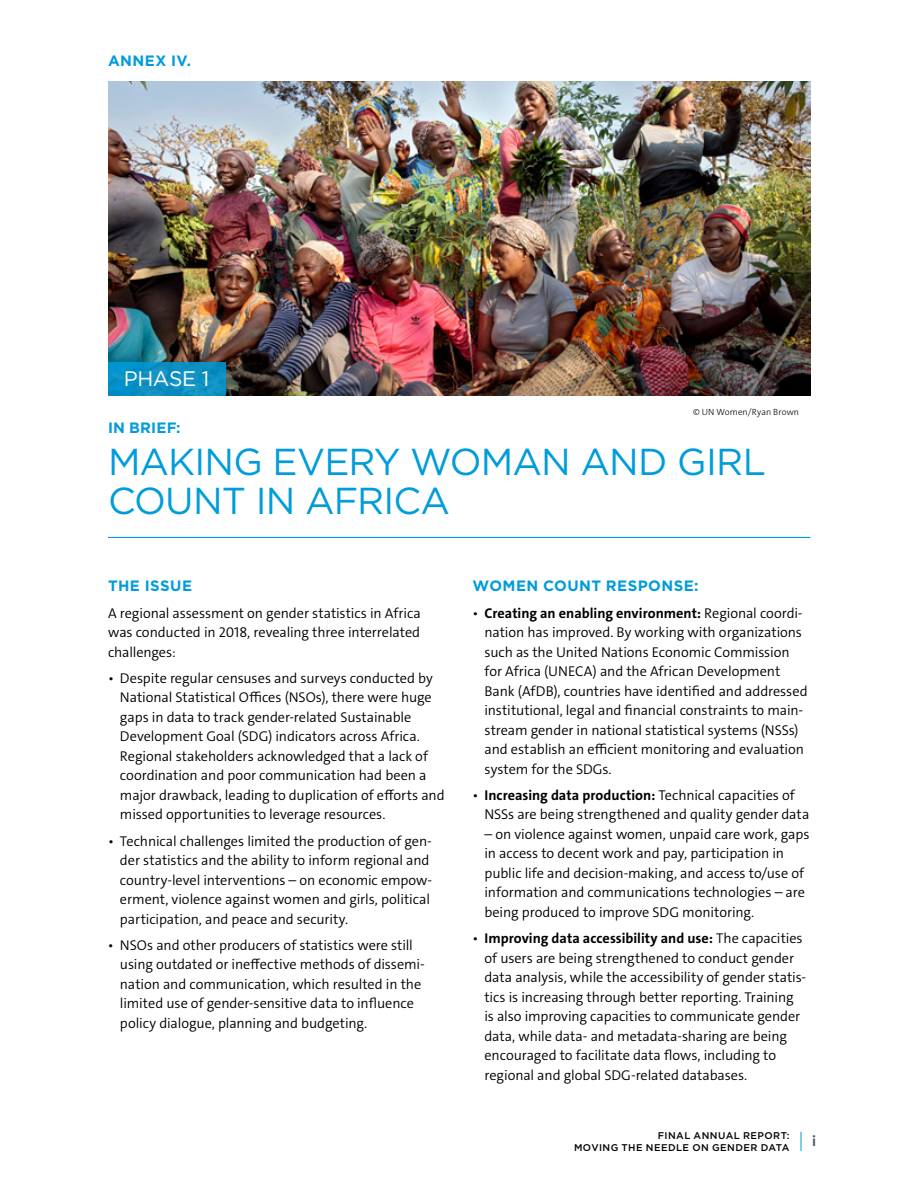
<style>
.page{position:relative;width:918px;height:1188px;background:#fff}
.page>*{position:absolute;margin:0;border:0;box-sizing:border-box;transform-origin:0 0}
.t1{font:37.5px/39px "Gotham";letter-spacing:-.025em;color:#009cdb}
.t2{font:21px "Gotham";letter-spacing:-.02em;color:#fff}
.t3{font:700 15px "Gotham";letter-spacing:.025em;color:#009cdb}
.t4{font:700 15px "The Sans C4 s";color:#575756}
.t5{font:300 14.25px/19.5px "The Sans C4 s";letter-spacing:-.005em;color:#000}
.t6{font:500 9.75px/12px "Gotham";letter-spacing:.045em;color:#000;text-align:right}
.t7{font:300 9px "The Sans C4 s";letter-spacing:.015em;color:#000}
.s1{font-weight:700}
</style>
<div class="page">
<svg style="left:801px;top:1132px;width:1px;height:19px"></svg>
<hr style="left:108px;top:537px;width:702px;height:1px;background:#009cdb">
<img style="left:108px;top:81px;width:702px;height:315px">
<svg style="left:108px;top:363px;width:118px;height:33px;background:#0b90c3"></svg>
<p class="t3" style="left:108px;top:52px;width:85px">ANNEX IV.</p>
<h2 class="t2" style="left:124px;top:365px;width:87px">PHASE 1</h2>
<p class="t7" style="left:693px;top:406px;width:108px">© UN Women/Ryan Brown</p>
<p class="t3" style="left:108px;top:419px;width:74px">IN BRIEF:</p>
<h1 class="t1" style="left:108px;top:441px;width:659px">MAKING EVERY WOMAN AND GIRL<br>COUNT IN AFRICA</h1>
<p class="t3" style="left:108px;top:577px;width:85px">THE ISSUE</p>
<p class="t5" style="left:108px;top:603px;width:314px;text-align:justify">A regional assessment on gender statistics in Africa was conducted in 2018, revealing three interrelated challenges:</p>
<p class="t5" style="left:120px;top:668px;width:326px;text-indent:-12px">• Despite regular censuses and surveys conducted by National Statistical Offices (NSOs), there were huge gaps in data to track gender-related Sustainable Development Goal (SDG) indicators across Africa.<br>Regional stakeholders acknowledged that a lack of coordination and poor communication had been a major drawback, leading to duplication of efforts and missed opportunities to leverage resources.</p>
<p class="t5" style="left:120px;top:831px;width:314px;text-indent:-12px">• Technical challenges limited the production of gen&shy;der statistics and the ability to inform regional and country-level interventions – on economic empow&shy;erment, violence against women and girls, political participation, and peace and security.</p>
<p class="t5" style="left:120px;top:935px;width:306px;text-indent:-12px">• NSOs and other producers of statistics were still using outdated or ineffective methods of dissemi&shy;nation and communication, which resulted in the limited use of gender-sensitive data to influence policy dialogue, planning and budgeting.</p>
<p class="t3" style="left:473px;top:577px;width:228px">WOMEN COUNT RESPONSE:</p>
<p class="t5" style="left:484px;top:603px;width:325px;text-indent:-12px">• <span class="s1">Creating an enabling environment:</span> Regional coordi&shy;nation has improved. By working with organizations such as the United Nations Economic Commission for Africa (UNECA) and the African Development Bank (AfDB), countries have identified and addressed institutional, legal and financial constraints to main&shy;stream gender in national statistical systems (NSSs) and establish an efficient monitoring and evaluation system for the SDGs.</p>
<p class="t5" style="left:484px;top:785px;width:326px;text-indent:-12px">• <span class="s1">Increasing data production:</span> Technical capacities of<br>NSSs are being strengthened and quality gender data</p>
<p class="t5" style="left:484px;top:824px;width:326px">– on violence against women, unpaid care work, gaps in access to decent work and pay, participation in public life and decision-making, and access to/use of information and communications technologies – are being produced to improve SDG monitoring.</p>
<p class="t5" style="left:484px;top:929px;width:323px;text-indent:-12px">• <span class="s1">Improving data accessibility and use:</span> The capacities of users are being strengthened to conduct gender data analysis, while the accessibility of gender statis&shy;tics is increasing through better reporting. Training is also improving capacities to communicate gender data, while data- and metadata-sharing are being encouraged to facilitate data flows, including to regional and global SDG-related databases.</p>
<p class="t6" style="left:574px;top:1129px;width:217px">FINAL ANNUAL REPORT:<br>MOVING THE NEEDLE ON GENDER DATA</p>
<p class="t4" style="left:812px;top:1132px;width:5px">i</p>
</div>
